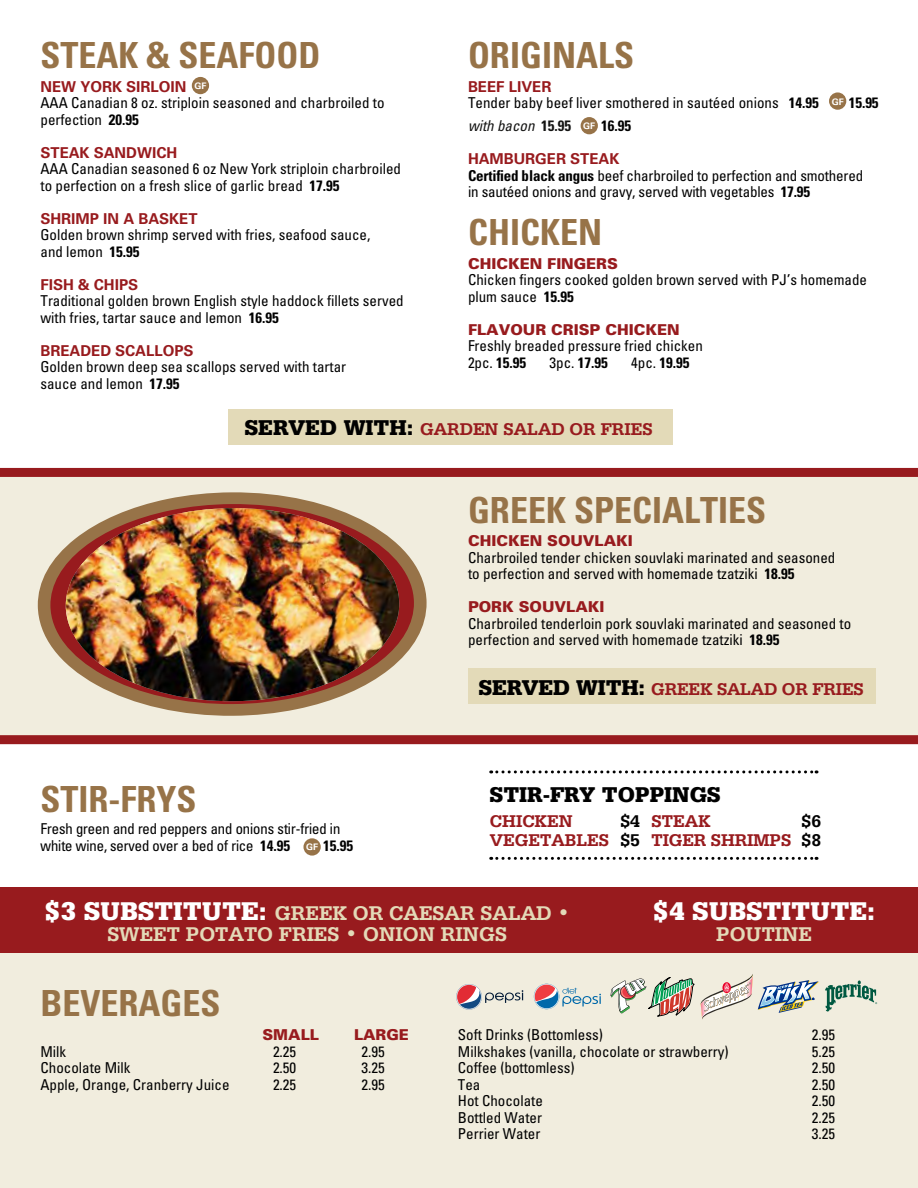
<style>
.page{position:relative;width:918px;height:1188px;background:#fff}
.page>*{position:absolute;margin:0;border:0;box-sizing:border-box;transform-origin:0 0}
.t1{font:700 condensed 36px "Univers";color:#977348}
.t2{font:900 27px "Serifa BT";color:#fff}
.t3{font:900 22.5px "Serifa BT";color:#000}
.t4{font:700 21px/21px "Serifa BT";color:#e3dab8;text-align:center}
.t5{font:700 18px/19.5px "Serifa BT";color:#981b1e;text-align:right}
.t6{font:condensed 15px/16.5px "Univers";color:#000}
.t7{font:700 15px "Univers S";color:#981b1e}
.t8{font:condensed 15px/16.5px "Univers S";color:#000}
.t9{font:900 15px "Univers";color:#981b1e}
.t10{font:700 condensed 15px "Univers";color:#000}
.t11{font:italic condensed 15px "Univers";color:#141413}
.t12{font:700 9px "Univers S";color:#fff}
.s1{font-weight:700}
.s2{font-weight:700;font-style:normal}
.s3{font-weight:400}
.s4{font-weight:900;font-size:22.5px;color:#000}
.s5{font-family:"Univers";font-weight:700}
.s6{color:#000}
.s7{font-weight:900;font-size:27px;color:#fff}
</style>
<div class="page">
<div style="left:0;top:946px;width:918px;height:242px;background:#f1edde"></div>
<div style="left:0;top:471px;width:918px;height:268px;background:#f1edde"></div>
<svg style="left:456px;top:984px;width:67px;height:26px"></svg>
<svg style="left:534px;top:984px;width:67px;height:25px"></svg>
<svg style="left:825px;top:980px;width:52px;height:32px"></svg>
<img style="left:701px;top:974px;width:118px;height:45px">
<svg style="left:611px;top:977px;width:83px;height:39px"></svg>
<div style="left:0;top:468px;width:918px;height:9px;background:#981b1e"></div>
<div style="left:0;top:735px;width:918px;height:9px;background:#981b1e"></div>
<div style="left:192px;top:77px;width:17px;height:17px;background:#977348;border-radius:50%"></div>
<div style="left:829px;top:92px;width:17px;height:18px;background:#977348;border-radius:50%"></div>
<div style="left:581px;top:117px;width:17px;height:17px;background:#977348;border-radius:50%"></div>
<div style="left:303px;top:838px;width:18px;height:18px;background:#977348;border-radius:50%"></div>
<svg style="left:35px;top:467px;width:395px;height:278px"></svg>
<img style="left:65px;top:508px;width:335px;height:194px">
<div style="left:228px;top:409px;width:445px;height:36px;background:#e3dab8"></div>
<div style="left:468px;top:669px;width:408px;height:35px;background:#e3dab8"></div>
<div style="left:0;top:887px;width:918px;height:66px;background:#981b1e"></div>
<svg style="left:491px;top:770px;width:326px;height:3px"></svg>
<svg style="left:491px;top:857px;width:326px;height:3px"></svg>
<h1 class="t1" style="left:40px;top:33px;width:282px">STEAK &amp; SEAFOOD</h1>
<p class="t7" style="left:40px;top:77px;width:148px">NEW YORK SIRLOIN</p>
<p class="t6" style="left:40px;top:94px;width:346px">AAA Canadian 8 oz. striploin seasoned and charbroiled to perfection <span class="s1">20.95</span></p>
<p class="t7" style="left:40px;top:143px;width:138px">STEAK SANDWICH</p>
<p class="t6" style="left:40px;top:160px;width:362px">AAA Canadian seasoned 6 oz New York striploin charbroiled to perfection on a fresh slice of garlic bread <span class="s1">17.95</span></p>
<p class="t7" style="left:40px;top:209px;width:159px">SHRIMP IN A BASKET</p>
<p class="t6" style="left:40px;top:226px;width:331px">Golden brown shrimp served with fries, seafood sauce, and lemon <span class="s1">15.95</span></p>
<p class="t7" style="left:40px;top:275px;width:99px">FISH &amp; CHIPS</p>
<p class="t6" style="left:40px;top:292px;width:365px">Traditional golden brown English style haddock fillets served with fries, tartar sauce and lemon <span class="s1">16.95</span></p>
<p class="t7" style="left:40px;top:341px;width:155px">BREADED SCALLOPS</p>
<p class="t6" style="left:40px;top:358px;width:307px">Golden brown deep sea scallops served with tartar sauce and lemon <span class="s1">17.95</span></p>
<p class="t12" style="left:195px;top:81px;width:13px">GF</p>
<h1 class="t1" style="left:468px;top:33px;width:168px">ORIGINALS</h1>
<p class="t7" style="left:468px;top:77px;width:85px">BEEF LIVER</p>
<p class="t6" style="left:468px;top:94px;width:352px">Tender baby beef liver smothered in sautéed onions <span class="s1">14.95</span></p>
<p class="t10" style="left:849px;top:94px;width:31px">15.95</p>
<p class="t11" style="left:468px;top:117px;width:105px">with bacon <span class="s2">15.95</span></p>
<p class="t10" style="left:601px;top:117px;width:31px">16.95</p>
<p class="t7" style="left:468px;top:150px;width:153px">HAMBURGER STEAK</p>
<p class="t6" style="left:468px;top:167px;width:397px"><span class="s1">Certified black angus</span> beef charbroiled to perfection and smothered in sautéed onions and gravy, served with vegetables <span class="s1">17.95</span></p>
<h1 class="t1" style="left:468px;top:210px;width:136px">CHICKEN</h1>
<p class="t9" style="left:468px;top:254px;width:151px">CHICKEN FINGERS</p>
<p class="t6" style="left:468px;top:271px;width:401px">Chicken fingers cooked golden brown served with PJ’s homemade plum sauce <span class="s1">15.95</span></p>
<p class="t9" style="left:468px;top:320px;width:213px">FLAVOUR CRISP CHICKEN</p>
<p class="t6" style="left:468px;top:337px;width:236px">Freshly breaded pressure fried chicken<br>2pc. <span class="s1">15.95</span></p>
<p class="t12" style="left:832px;top:96px;width:13px">GF</p>
<p class="t12" style="left:583px;top:121px;width:13px">GF</p>
<p class="t10" style="left:550px;top:353px;width:60px"><span class="s3">3pc.</span> 17.95</p>
<p class="t10" style="left:631px;top:353px;width:60px"><span class="s3">4pc.</span> 19.95</p>
<p class="t5" style="left:245px;top:419px;width:409px"><span class="s4">SERVED WITH:</span> GARDEN SALAD OR FRIES</p>
<h1 class="t1" style="left:468px;top:488px;width:300px">GREEK SPECIALTIES</h1>
<p class="t9" style="left:468px;top:531px;width:166px">CHICKEN SOUVLAKI</p>
<p class="t6" style="left:468px;top:549px;width:369px">Charbroiled tender chicken souvlaki marinated and seasoned to perfection and served with homemade tzatziki <span class="s1">18.95</span></p>
<p class="t9" style="left:468px;top:597px;width:138px">PORK SOUVLAKI</p>
<p class="t6" style="left:468px;top:615px;width:385px">Charbroiled tenderloin pork souvlaki marinated and seasoned to perfection and served with homemade tzatziki <span class="s1">18.95</span></p>
<h1 class="t1" style="left:40px;top:777px;width:158px">STIR-FRYS</h1>
<p class="t8" style="left:40px;top:821px;width:301px">Fresh green and red peppers and onions stir-fried in white wine, served over a bed of rice <span class="s5">14.95</span></p>
<p class="t10" style="left:323px;top:836px;width:31px">15.95</p>
<p class="t12" style="left:306px;top:842px;width:13px">GF</p>
<p class="t5" style="left:479px;top:679px;width:386px"><span class="s4">SERVED WITH:</span> GREEK SALAD OR FRIES</p>
<h3 class="t3" style="left:490px;top:780px;width:232px">STIR-FRY TOPPINGS</h3>
<p class="t5" style="left:652px;top:810px;width:61px">STEAK</p>
<p class="t5" style="left:490px;top:810px;width:152px"><span class="s6">$4<br></span>VEGETABLES <span class="s6">$5</span></p>
<p class="t5" style="left:652px;top:810px;width:171px"><span class="s6">$6<br></span>TIGER SHRIMPS <span class="s6">$8</span></p>
<p class="t5" style="left:490px;top:810px;width:84px">CHICKEN</p>
<h3 class="t4" style="left:45px;top:902px;width:527px"><span class="s7">$3 SUBSTITUTE:</span> GREEK OR CAESAR SALAD •<br>SWEET POTATO FRIES • ONION RINGS</h3>
<h2 class="t2" style="left:653px;top:894px;width:224px">$4 SUBSTITUTE:</h2>
<h3 class="t4" style="left:716px;top:923px;width:98px">POUTINE</h3>
<h1 class="t1" style="left:40px;top:981px;width:182px">BEVERAGES</h1>
<p class="t9" style="left:262px;top:1025px;width:58px">SMALL</p>
<p class="t9" style="left:354px;top:1025px;width:56px">LARGE</p>
<p class="t6" style="left:40px;top:1043px;width:27px">Milk</p>
<p class="t6" style="left:273px;top:1043px;width:25px">2.25</p>
<p class="t6" style="left:362px;top:1043px;width:25px">2.95</p>
<p class="t6" style="left:40px;top:1059px;width:91px">Chocolate Milk</p>
<p class="t6" style="left:273px;top:1059px;width:25px">2.50</p>
<p class="t6" style="left:362px;top:1059px;width:25px">3.25</p>
<p class="t6" style="left:40px;top:1076px;width:191px">Apple, Orange, Cranberry Juice</p>
<p class="t6" style="left:273px;top:1076px;width:25px">2.25</p>
<p class="t6" style="left:362px;top:1076px;width:25px">2.95</p>
<p class="t6" style="left:458px;top:1026px;width:146px">Soft Drinks (Bottomless)</p>
<p class="t6" style="left:812px;top:1026px;width:25px">2.95</p>
<p class="t6" style="left:458px;top:1043px;width:272px">Milkshakes (vanilla, chocolate or strawberry)</p>
<p class="t6" style="left:812px;top:1043px;width:25px">5.25</p>
<p class="t6" style="left:458px;top:1059px;width:118px">Coffee (bottomless)</p>
<p class="t6" style="left:812px;top:1059px;width:25px">2.50</p>
<p class="t6" style="left:458px;top:1076px;width:24px">Tea</p>
<p class="t6" style="left:812px;top:1076px;width:25px">2.50</p>
<p class="t6" style="left:458px;top:1092px;width:87px">Hot Chocolate</p>
<p class="t6" style="left:812px;top:1092px;width:25px">2.50</p>
<p class="t6" style="left:458px;top:1109px;width:86px">Bottled Water</p>
<p class="t6" style="left:812px;top:1109px;width:25px">2.25</p>
<p class="t6" style="left:458px;top:1125px;width:84px">Perrier Water</p>
<p class="t6" style="left:812px;top:1125px;width:25px">3.25</p>
</div>
